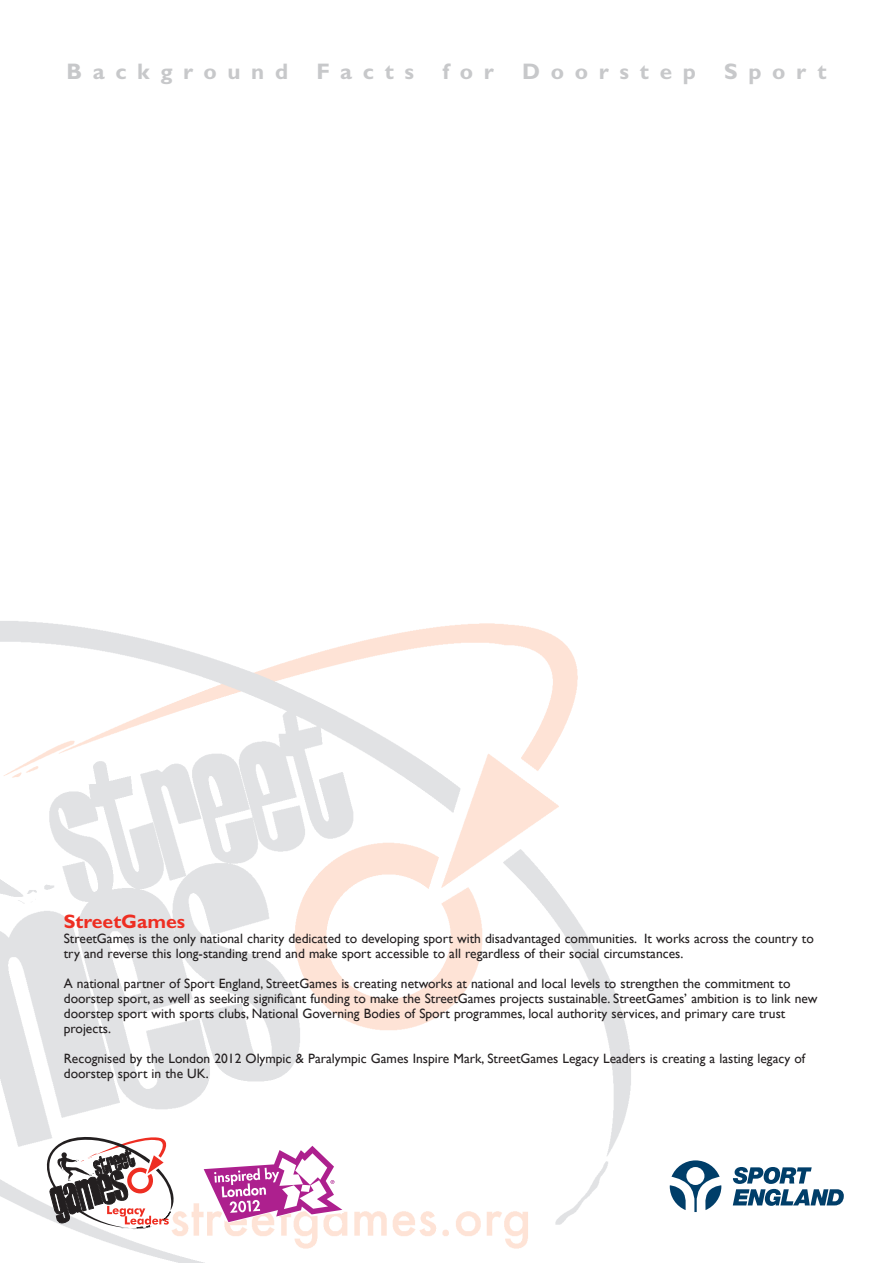
<style>
.page{position:relative;width:893px;height:1263px;background:#fff}
.page>*{position:absolute;margin:0;border:0;box-sizing:border-box;transform-origin:0 0}
.t1{font:700 22.5px "Gill Sans";letter-spacing:.475em;color:#c7c8ca}
.t2{font:700 19.5px "Gill Sans";color:#ee2e22}
.t3{font:13.5px/15px "Gill Sans";color:#231f20}
</style>
<div class="page">
<img style="left:0;top:621px;width:631px;height:642px">
<svg style="left:47px;top:1137px;width:127px;height:92px"></svg>
<svg style="left:203px;top:1144px;width:141px;height:79px"></svg>
<svg style="left:733px;top:1167px;width:111px;height:39px"></svg>
<svg style="left:670px;top:1160px;width:51px;height:52px"></svg>
<h1 class="t1" style="left:66px;top:63px;width:223px">Background</h1>
<h1 class="t1" style="left:316px;top:63px;width:99px">Facts</h1>
<h1 class="t1" style="left:442px;top:63px;width:53px">for</h1>
<h1 class="t1" style="left:522px;top:63px;width:175px">Doorstep</h1>
<h1 class="t1" style="left:724px;top:63px;width:104px">Sport</h1>
<h2 class="t2" style="left:64px;top:914px;width:123px">StreetGames</h2>
<p class="t3" style="left:64px;top:930px;width:751px">StreetGames is the only national charity dedicated to developing sport with disadvantaged communities. It works across the country to try and reverse this long-standing trend and make sport accessible to all regardless of their social circumstances.</p>
<p class="t3" style="left:64px;top:975px;width:755px">A national partner of Sport England, StreetGames is creating networks at national and local levels to strengthen the commitment to doorstep sport, as well as seeking significant funding to make the StreetGames projects sustainable. StreetGames’ ambition is to link new doorstep sport with sports clubs, National Governing Bodies of Sport programmes, local authority services, and primary care trust projects.</p>
<p class="t3" style="left:64px;top:1050px;width:743px">Recognised by the London 2012 Olympic &amp; Paralympic Games Inspire Mark, StreetGames Legacy Leaders is creating a lasting legacy of doorstep sport in the UK.</p>
</div>
